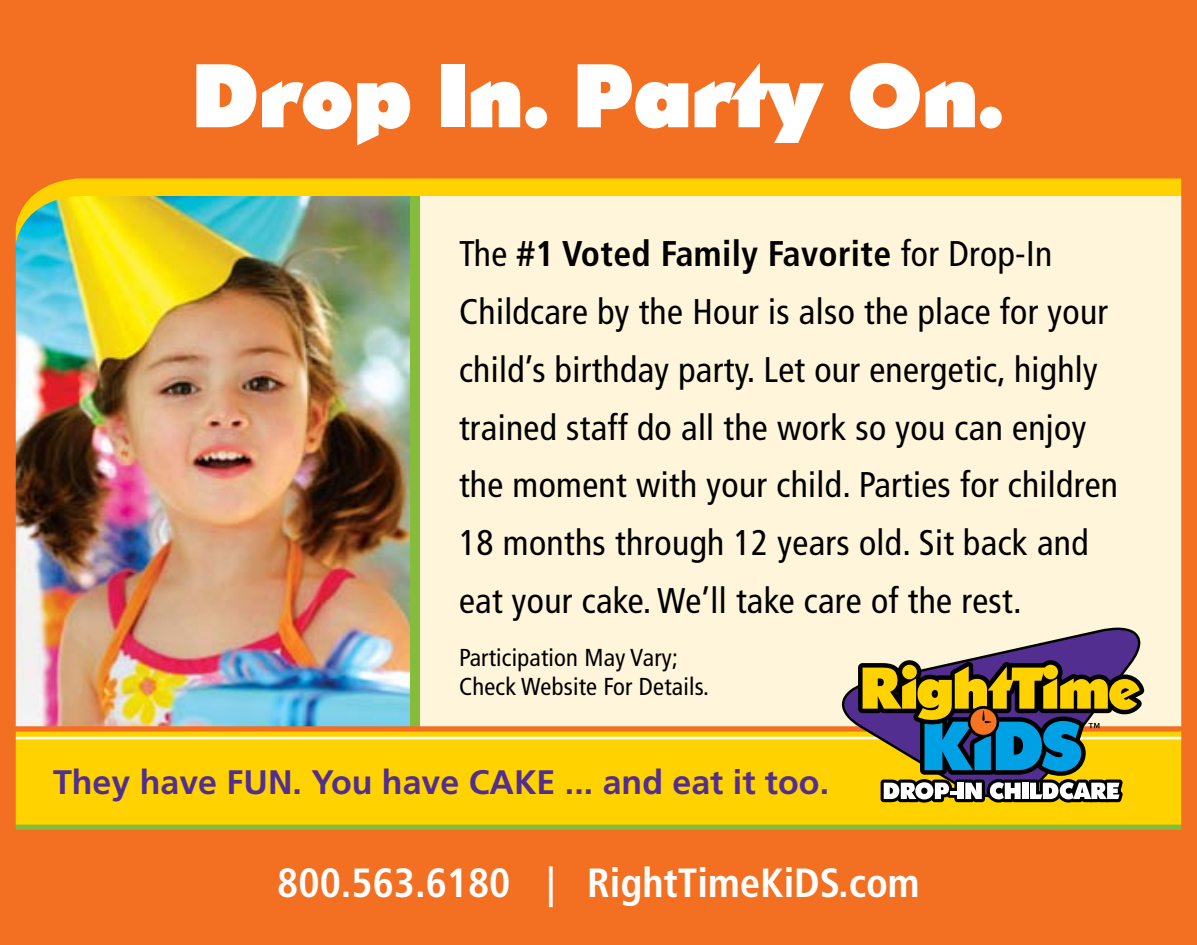
<style>
.page{position:relative;width:1197px;height:945px;background:#fff}
.page>*{position:absolute;margin:0;border:0;box-sizing:border-box;transform-origin:0 0}
.t1{font:800 87.5px "Opine";color:#fff}
.t2{font:700 condensed 40.6px "Frutiger";color:#fff}
.t3{font:condensed 35.7px/57.8px "Frutiger";letter-spacing:.01em;color:#000}
.t4{font:700 33.95px "Frutiger";color:#522e91}
.t5{font:condensed 24.5px/29.4px "Frutiger";letter-spacing:.01em;color:#000}
.s1{font-weight:700}
</style>
<div class="page">
<img style="left:0;top:0;width:1197px;height:945px">
<h1 class="t1" style="left:193px;top:40px;width:812px">Drop In. Party On.</h1>
<p class="t3" style="left:459px;top:225px;width:661px">The <span class="s1">#1 Voted Family Favorite</span> for Drop-In Childcare by the Hour is also the place for your child’s birthday party. Let our energetic, highly trained staff do all the work so you can enjoy the moment with your child. Parties for children 18 months through 12 years old. Sit back and eat your cake. We’ll take care of the rest.</p>
<p class="t5" style="left:459px;top:643px;width:252px">Participation May Vary;<br>Check Website For Details.</p>
<p class="t4" style="left:53px;top:763px;width:778px">They have FUN. You have cake ... and eat it too.</p>
<p class="t2" style="left:277px;top:859px;width:644px">800.563.6180 | RightTimeKiDS.com</p>
</div>
